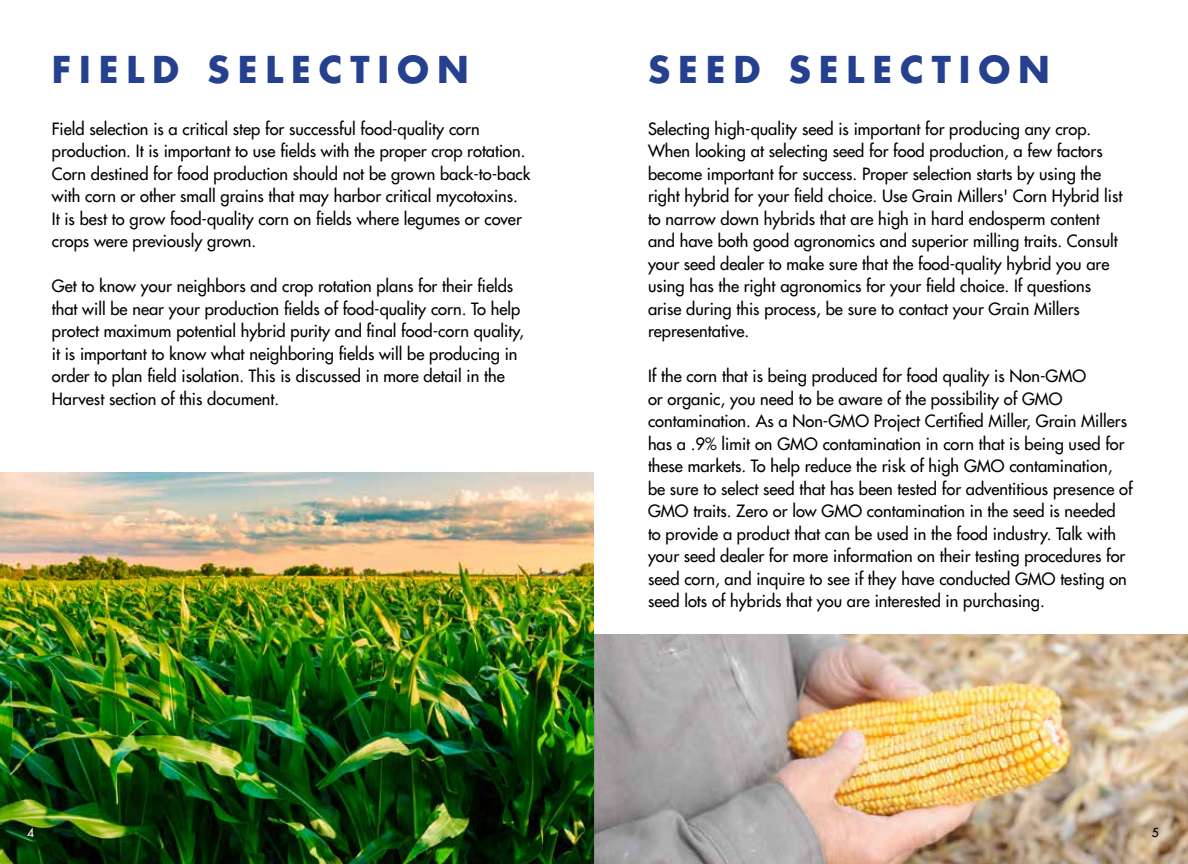
<style>
.page{position:relative;width:1188px;height:864px;background:#fff}
.page>*{position:absolute;margin:0;border:0;box-sizing:border-box;transform-origin:0 0}
.t1{font:700 36px "Futura LT";letter-spacing:.22em;color:#25408f}
.t2{font:16.5px/22.5px "Futura LT";color:#000}
.t3{font:12px "Futura LT";color:#fff}
.t4{font:12px "Futura LT";color:#000}
</style>
<div class="page">
<img style="left:0;top:473px;width:594px;height:391px">
<img style="left:594px;top:634px;width:594px;height:230px">
<h1 class="t1" style="left:52px;top:45px;width:418px">FIELD SELECTION</h1>
<p class="t2" style="left:52px;top:117px;width:480px">Field selection is a critical step for successful food-quality corn production. It is important to use fields with the proper crop rotation.<br>Corn destined for food production should not be grown back-to-back with corn or other small grains that may harbor critical mycotoxins.<br>It is best to grow food-quality corn on fields where legumes or cover crops were previously grown.</p>
<p class="t2" style="left:52px;top:275px;width:474px">Get to know your neighbors and crop rotation plans for their fields that will be near your production fields of food-quality corn. To help protect maximum potential hybrid purity and final food-corn quality, it is important to know what neighboring fields will be producing in order to plan field isolation. This is discussed in more detail in the Harvest section of this document.</p>
<h1 class="t1" style="left:648px;top:45px;width:404px">SEED SELECTION</h1>
<p class="t2" style="left:648px;top:117px;width:476px">Selecting high-quality seed is important for producing any crop.<br>When looking at selecting seed for food production, a few factors become important for success. Proper selection starts by using the right hybrid for your field choice. Use Grain Millers' Corn Hybrid list to narrow down hybrids that are high in hard endosperm content and have both good agronomics and superior milling traits. Consult your seed dealer to make sure that the food-quality hybrid you are using has the right agronomics for your field choice. If questions arise during this process, be sure to contact your Grain Millers representative.</p>
<p class="t2" style="left:648px;top:365px;width:486px">If the corn that is being produced for food quality is Non-GMO<br>or organic, you need to be aware of the possibility of GMO contamination. As a Non-GMO Project Certified Miller, Grain Millers has a .9% limit on GMO contamination in corn that is being used for these markets. To help reduce the risk of high GMO contamination, be sure to select seed that has been tested for adventitious presence of GMO traits. Zero or low GMO contamination in the seed is needed to provide a product that can be used in the food industry. Talk with your seed dealer for more information on their testing procedures for seed corn, and inquire to see if they have conducted GMO testing on seed lots of hybrids that you are interested in purchasing.</p>
<p class="t3" style="left:27px;top:825px;width:8px">4</p>
<p class="t4" style="left:1152px;top:825px;width:8px">5</p>
</div>
